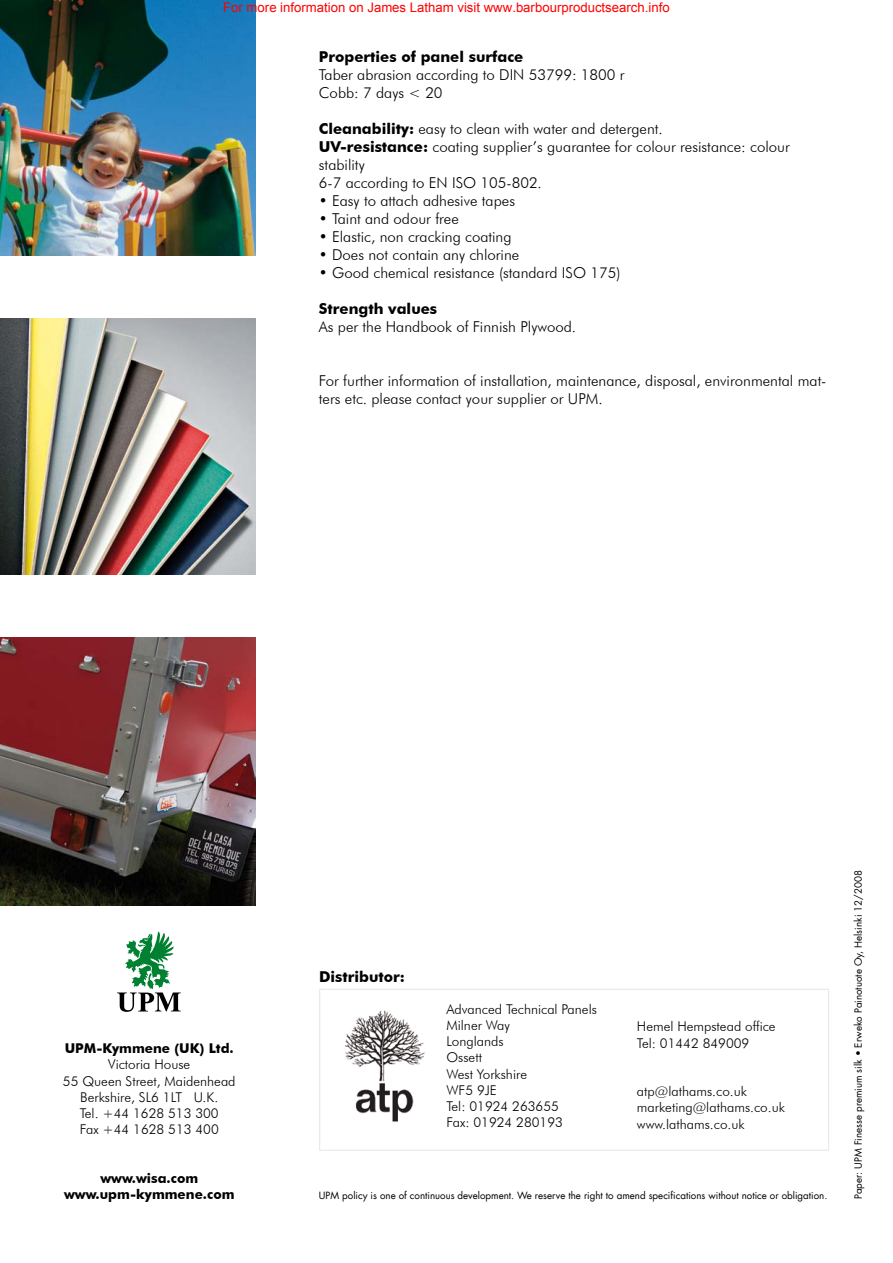
<style>
.page{position:relative;width:893px;height:1263px;background:#fff}
.page>*{position:absolute;margin:0;border:0;box-sizing:border-box;transform-origin:0 0}
.t1{font:300 15px/18px "Futura BT";color:#000}
.t2{font:700 15px "Futura BT";color:#000}
.t3{font:300 13.5px/16.2px "Futura BT";color:#000}
.t4{font:700 13.5px/16.2px "Futura BT";color:#000;text-align:center}
.t5{font:13.2px "Arial";color:#f00}
.t6{font:9.75px "Futura LT";color:#000}
.s1{font-weight:700}
</style>
<div class="page">
<img style="left:345px;top:1010px;width:80px;height:112px">
<svg style="left:117px;top:931px;width:64px;height:81px"></svg>
<img style="left:0;top:319px;width:255px;height:255px">
<img style="left:0;top:638px;width:255px;height:268px">
<div style="left:319px;top:989px;width:510px;height:162px;border:1px solid #eae8e4"></div>
<img style="left:0;top:0;width:255px;height:255px">
<p class="t5" style="left:223px;top:-2px;width:448px">For more information on James Latham visit www.barbourproductsearch.info</p>
<p class="t2" style="left:319px;top:48px;width:206px">Properties of panel surface</p>
<p class="t1" style="left:319px;top:66px;width:307px">Taber abrasion according to DIN 53799: 1800 r<br>Cobb: 7 days &lt; 20</p>
<p class="t1" style="left:319px;top:120px;width:472px"><span class="s1">Cleanability:</span> easy to clean with water and detergent.<br><span class="s1">UV-resistance:</span> coating supplier’s guarantee for colour resistance: colour stability<br>6-7 according to EN ISO 105-802.</p>
<p class="t1" style="left:319px;top:192px;width:198px">• Easy to attach adhesive tapes</p>
<p class="t1" style="left:319px;top:210px;width:141px">• Taint and odour free</p>
<p class="t1" style="left:319px;top:228px;width:194px">• Elastic, non cracking coating</p>
<p class="t1" style="left:319px;top:246px;width:202px">• Does not contain any chlorine</p>
<p class="t1" style="left:319px;top:264px;width:303px">• Good chemical resistance (standard ISO 175)</p>
<p class="t2" style="left:319px;top:300px;width:120px">Strength values</p>
<p class="t1" style="left:319px;top:318px;width:259px">As per the Handbook of Finnish Plywood.</p>
<p class="t1" style="left:319px;top:372px;width:509px">For further information of installation, maintenance, disposal, environmental mat&shy;ters etc. please contact your supplier or UPM.</p>
<p class="t4" style="left:65px;top:1040px;width:171px">UPM-Kymmene (UK) Ltd.</p>
<p class="t3" style="left:63px;top:1056px;width:174px;text-align:center">Victoria House<br>55 Queen Street, Maidenhead<br>Berkshire, SL6 1LT U.K.<br>Tel. +44 1628 513 300<br>Fax +44 1628 513 400</p>
<p class="t4" style="left:64px;top:1170px;width:172px">www.wisa.com www.upm-kymmene.com</p>
<p class="t2" style="left:319px;top:967px;width:87px">Distributor:</p>
<p class="t3" style="left:446px;top:1001px;width:152px">Advanced Technical Panels<br>Milner Way<br>Longlands<br>Ossett<br>West Yorkshire<br>WF5 9JE<br>Tel: 01924 263655<br>Fax: 01924 280193</p>
<p class="t3" style="left:637px;top:1018px;width:140px">Hemel Hempstead office<br>Tel: 01442 849009</p>
<p class="t3" style="left:637px;top:1083px;width:150px">atp@lathams.co.uk marketing@lathams.co.uk www.lathams.co.uk</p>
<p class="t6" style="left:319px;top:1189px;width:510px">UPM policy is one of continuous development. We reserve the right to amend specifications without notice or obligation.</p>
<p class="t6" style="left:852px;top:1199px;width:330px;rotate:-90deg">Paper: UPM Finesse premium silk • Erweko Painotuote Oy, Helsinki 12/2008</p>
</div>
